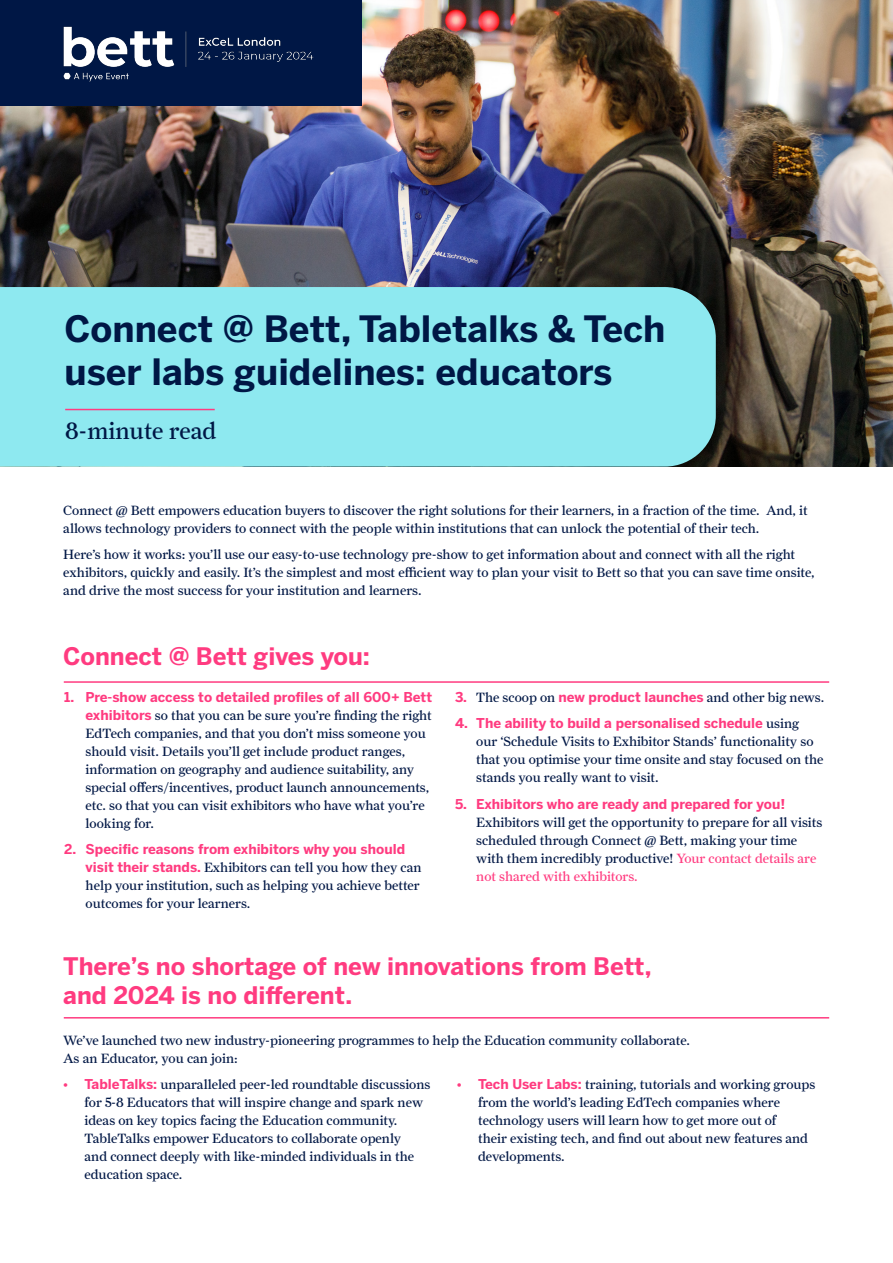
<style>
.page{position:relative;width:893px;height:1263px;background:#fff}
.page>*{position:absolute;margin:0;border:0;box-sizing:border-box;transform-origin:0 0}
.t1{font:700 36px/43.2px "Benton Sans";color:#001745}
.t2{font:700 24px/28.8px "Benton Sans";color:#ff3b80}
.t3{font:24px "Farnham Display";color:#001745}
.t4{font:13.5px/18px "Farnham Display";color:#001745}
.s1{font-family:"Benton Sans";font-weight:700;color:#ff3b80}
.s2{color:#ff3b80}
</style>
<div class="page">
<img style="left:0;top:0;width:893px;height:467px">
<div style="left:0;top:287px;width:716px;height:180px;background:#8ee9f0"></div>
<hr style="left:64px;top:681px;width:765px;height:2px;background:#ff3b80">
<hr style="left:64px;top:1017px;width:765px;height:1px;background:#ff3b80">
<hr style="left:65px;top:409px;width:150px;height:1px;background:#ff3b80">
<div style="left:0;top:0;width:362px;height:105px;background:#001745"></div>
<img style="left:63px;top:26px;width:251px;height:56px">
<p class="t1" style="left:65px;top:306px;width:602px">Connect @ Bett, Tabletalks &amp; Tech user labs guidelines: educators</p>
<p class="t3" style="left:65px;top:417px;width:153px">8-minute read</p>
<p class="t4" style="left:63px;top:501px;width:746px">Connect @ Bett empowers education buyers to discover the right solutions for their learners, in a fraction of the time. And, it allows technology providers to connect with the people within institutions that can unlock the potential of their tech.</p>
<p class="t4" style="left:63px;top:545px;width:753px">Here’s how it works: you’ll use our easy-to-use technology pre-show to get information about and connect with all the right exhibitors, quickly and easily. It’s the simplest and most efficient way to plan your visit to Bett so that you can save time onsite, and drive the most success for your institution and learners.</p>
<p class="t2" style="left:63px;top:642px;width:308px">Connect @ Bett gives you:</p>
<p class="t4" style="left:86px;top:688px;width:348px;text-indent:-21px"><span class="s1">1. Pre-show access to detailed profiles of all 600+ Bett exhibitors</span> so that you can be sure you’re finding the right EdTech companies, and that you don’t miss someone you should visit. Details you’ll get include product ranges, information on geography and audience suitability, any special offers/incentives, product launch announcements, etc. so that you can visit exhibitors who have what you’re looking for.</p>
<p class="t4" style="left:86px;top:840px;width:337px;text-indent:-21px"><span class="s1">2. Specific reasons from exhibitors why you should visit their stands.</span> Exhibitors can tell you how they can help your institution, such as helping you achieve better outcomes for your learners.</p>
<p class="t4" style="left:455px;top:688px;width:371px"><span class="s1">3.</span> The scoop on <span class="s1">new product launches</span> and other big news.</p>
<p class="t4" style="left:476px;top:714px;width:349px;text-indent:-21px"><span class="s1">4. The ability to build a personalised schedule</span> using our ‘Schedule Visits to Exhibitor Stands’ functionality so that you optimise your time onsite and stay focused on the stands you really want to visit.</p>
<p class="t4" style="left:476px;top:795px;width:347px;text-indent:-21px"><span class="s1">5. Exhibitors who are ready and prepared for you!<br></span>Exhibitors will get the opportunity to prepare for all visits scheduled through Connect @ Bett, making your time with them incredibly productive! <span class="s2">Your contact details are not shared with exhibitors.</span></p>
<p class="t2" style="left:63px;top:951px;width:590px">There’s no shortage of new innovations from Bett, and 2024 is no different.</p>
<p class="t4" style="left:63px;top:1031px;width:628px">We’ve launched two new industry-pioneering programmes to help the Education community collaborate.<br>As an Educator, you can join:</p>
<p class="t4" style="left:85px;top:1075px;width:347px;text-indent:-21px"><span class="s2">•</span> <span class="s1">TableTalks:</span> unparalleled peer-led roundtable discussions for 5-8 Educators that will inspire change and spark new ideas on key topics facing the Education community.<br>TableTalks empower Educators to collaborate openly<br>and connect deeply with like-minded individuals in the education space.</p>
<p class="t4" style="left:478px;top:1075px;width:339px;text-indent:-21px"><span class="s2">•</span> <span class="s1">Tech User Labs:</span> training, tutorials and working groups from the world’s leading EdTech companies where technology users will learn how to get more out of<br>their existing tech, and find out about new features and developments.</p>
</div>
